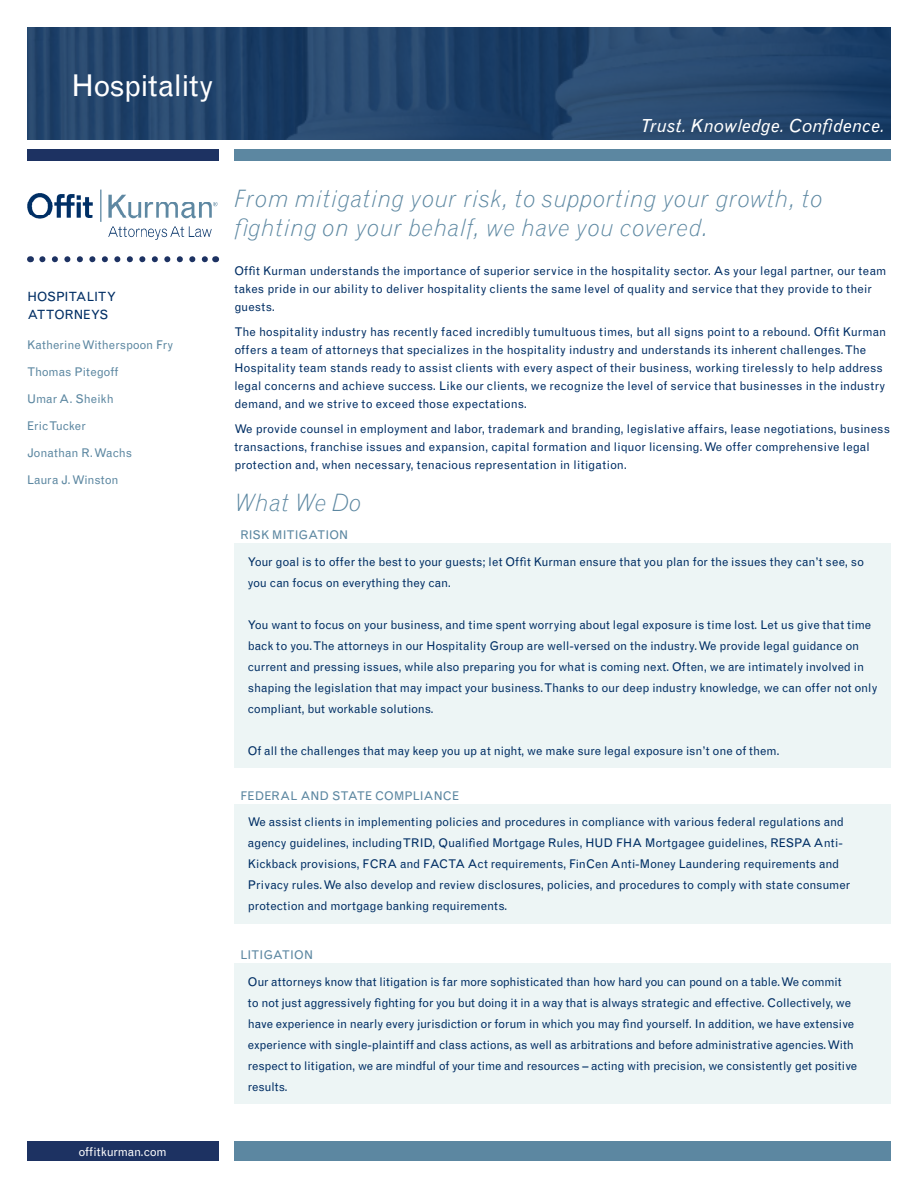
<style>
.page{position:relative;width:918px;height:1188px;background:#fff}
.page>*{position:absolute;margin:0;border:0;box-sizing:border-box;transform-origin:0 0}
.Page_Header{font:30px "Grotesque MT Std";letter-spacing:-.01em;color:#fff}
.t1{font:italic 300 24px/28.8px "Grotesque MT Std";letter-spacing:.01em;color:#5c87a1}
.t2{font:italic 18px "Grotesque MT Std";color:#fff}
.PG_Attorney_List_Title{font:12.75px/18px "Grotesque MT Std";letter-spacing:-.015em;color:#002e64}
.Bulleted_List{font:12px/21px "Grotesque MT Std";letter-spacing:-.005em;color:#002e64}
.Main_Body{font:12px/18px "Grotesque MT Std";letter-spacing:.01em;color:#002e64}
.t3{font:12px "Grotesque MT Std";color:#5c87a1}
.t4{font:12px "Grotesque MT Std";letter-spacing:-.01em;color:#fff}
</style>
<div class="page">
<svg style="left:27px;top:27px;width:864px;height:112px;background:#23446b"></svg>
<img style="left:27px;top:189px;width:191px;height:51px">
<svg style="left:42px;top:256px;width:166px;height:6px"></svg>
<div style="left:27px;top:1142px;width:191px;height:19px;background:#1d3262"></div>
<div style="left:234px;top:1142px;width:657px;height:19px;background:#5c87a1"></div>
<div style="left:27px;top:149px;width:191px;height:12px;background:#1d3262"></div>
<div style="left:234px;top:149px;width:657px;height:12px;background:#5c87a1"></div>
<div style="left:234px;top:543px;width:657px;height:225px;background:#edf5f5"></div>
<div style="left:234px;top:804px;width:657px;height:120px;background:#edf5f5"></div>
<div style="left:234px;top:963px;width:657px;height:141px;background:#edf5f5"></div>
<p class="Page_Header" style="left:72px;top:68px;width:143px">Hospitality</p>
<p class="PG_Attorney_List_Title" style="left:27px;top:288px;width:90px">HOSPITALITY<br>ATTORNEYS</p>
<p class="t3" style="left:27px;top:338px;width:148px">Katherine Witherspoon Fry</p>
<p class="t3" style="left:27px;top:365px;width:93px">Thomas Pitegoff</p>
<p class="t3" style="left:27px;top:392px;width:88px">Umar A. Sheikh</p>
<p class="t3" style="left:27px;top:419px;width:60px">Eric Tucker</p>
<p class="t3" style="left:27px;top:446px;width:107px">Jonathan R. Wachs</p>
<p class="t3" style="left:27px;top:473px;width:93px">Laura J. Winston</p>
<h3 class="t2" style="left:641px;top:115px;width:246px">Trust. Knowledge. Confidence.</h3>
<p class="t1" style="left:234px;top:184px;width:589px">From mitigating your risk, to supporting your growth, to fighting on your behalf, we have you covered.</p>
<p class="Main_Body" style="left:234px;top:262px;width:654px">Offit Kurman understands the importance of superior service in the hospitality sector. As your legal partner, our team takes pride in our ability to deliver hospitality clients the same level of quality and service that they provide to their guests.</p>
<p class="Main_Body" style="left:234px;top:323px;width:653px">The hospitality industry has recently faced incredibly tumultuous times, but all signs point to a rebound. Offit Kurman offers a team of attorneys that specializes in the hospitality industry and understands its inherent challenges. The Hospitality team stands ready to assist clients with every aspect of their business, working tirelessly to help address legal concerns and achieve success. Like our clients, we recognize the level of service that businesses in the industry demand, and we strive to exceed those expectations.</p>
<p class="Main_Body" style="left:234px;top:420px;width:657px">We provide counsel in employment and labor, trademark and branding, legislative affairs, lease negotiations, business transactions, franchise issues and expansion, capital formation and liquor licensing. We offer comprehensive legal protection and, when necessary, tenacious representation in litigation.</p>
<p class="t1" style="left:234px;top:488px;width:128px">What We Do</p>
<p class="t3" style="left:240px;top:528px;width:109px">RISK MITIGATION</p>
<p class="Bulleted_List" style="left:248px;top:551px;width:618px">Your goal is to offer the best to your guests; let Offit Kurman ensure that you plan for the issues they can’t see, so you can focus on everything they can.</p>
<p class="Bulleted_List" style="left:248px;top:614px;width:631px">You want to focus on your business, and time spent worrying about legal exposure is time lost. Let us give that time back to you. The attorneys in our Hospitality Group are well-versed on the industry. We provide legal guidance on current and pressing issues, while also preparing you for what is coming next. Often, we are intimately involved in shaping the legislation that may impact your business. Thanks to our deep industry knowledge, we can offer not only compliant, but workable solutions.</p>
<p class="Bulleted_List" style="left:248px;top:740px;width:533px">Of all the challenges that may keep you up at night, we make sure legal exposure isn’t one of them.</p>
<p class="t3" style="left:240px;top:789px;width:220px">FEDERAL AND STATE COMPLIANCE</p>
<p class="Bulleted_List" style="left:248px;top:812px;width:604px">We assist clients in implementing policies and procedures in compliance with various federal regulations and agency guidelines, including TRID, Qualified Mortgage Rules, HUD FHA Mortgagee guidelines, RESPA Anti-Kickback provisions, FCRA and FACTA Act requirements, FinCen Anti-Money Laundering requirements and Privacy rules. We also develop and review disclosures, policies, and procedures to comply with state consumer protection and mortgage banking requirements.</p>
<p class="t3" style="left:240px;top:948px;width:74px">LITIGATION</p>
<p class="Bulleted_List" style="left:248px;top:971px;width:611px">Our attorneys know that litigation is far more sophisticated than how hard you can pound on a table. We commit<br>to not just aggressively fighting for you but doing it in a way that is always strategic and effective. Collectively, we have experience in nearly every jurisdiction or forum in which you may find yourself. In addition, we have extensive experience with single-plaintiff and class actions, as well as arbitrations and before administrative agencies. With respect to litigation, we are mindful of your time and resources – acting with precision, we consistently get positive results.</p>
<p class="t4" style="left:78px;top:1145px;width:90px">offitkurman.com</p>
</div>
